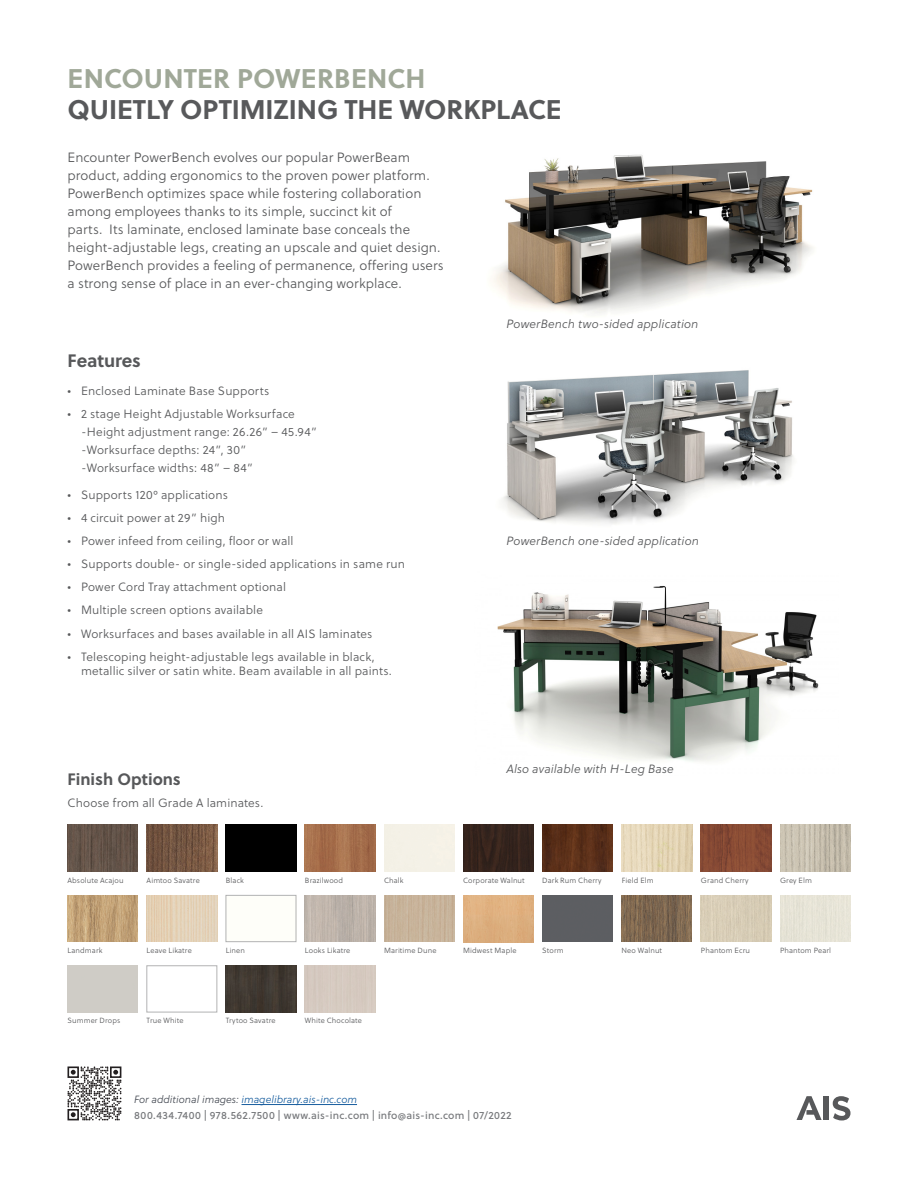
<style>
.page{position:relative;width:918px;height:1188px;background:#fff}
.page>*{position:absolute;margin:0;border:0;box-sizing:border-box;transform-origin:0 0}
.t1{font:700 27px/31.5px "Soleil";color:#58595b}
.t2{font:700 18px "Soleil";letter-spacing:-.005em;color:#57585a}
.t3{font:700 16.5px "Soleil";color:#57585a}
.Regular_Bullets{font:13.5px/18px "Soleil Lt";letter-spacing:.005em;color:#57585a}
.Regular_Bullets-2{font:12px/18px "Soleil Lt";letter-spacing:.01em;color:#57585a}
.Regular_Bullets-3{font:italic 12px "Soleil Lt";letter-spacing:.01em;color:#57585a}
.t4{font:10.5px "Soleil Bk";letter-spacing:.03em;color:#787a7d}
.t5{font:italic 10.5px "Soleil Lt";color:#175d9e}
.t6{font:7.5px "Soleil Lt";letter-spacing:.02em;color:#57585a}
.s1{color:#a0a898}
.s2{color:#464b54}
</style>
<div class="page">
<img style="left:502px;top:370px;width:291px;height:154px">
<img style="left:497px;top:586px;width:322px;height:176px">
<div style="left:226px;top:825px;width:70px;height:46px;background:#000"></div>
<img style="left:780px;top:825px;width:70px;height:46px">
<img style="left:147px;top:825px;width:70px;height:46px">
<img style="left:622px;top:825px;width:70px;height:46px">
<img style="left:68px;top:825px;width:70px;height:46px">
<img style="left:68px;top:895px;width:70px;height:47px">
<img style="left:701px;top:825px;width:70px;height:46px">
<div style="left:542px;top:895px;width:71px;height:47px;background:#5c5e62"></div>
<img style="left:147px;top:895px;width:70px;height:47px">
<div style="left:701px;top:895px;width:70px;height:47px;background:#d8cdb6"></div>
<div style="left:780px;top:895px;width:70px;height:47px;background:#e7e4d7"></div>
<img style="left:463px;top:825px;width:71px;height:46px">
<img style="left:542px;top:825px;width:71px;height:46px">
<img style="left:621px;top:895px;width:71px;height:47px">
<div style="left:463px;top:895px;width:71px;height:48px;background:#ddb07f"></div>
<img style="left:226px;top:966px;width:70px;height:46px">
<img style="left:305px;top:825px;width:70px;height:46px">
<img style="left:384px;top:895px;width:70px;height:47px">
<img style="left:305px;top:895px;width:70px;height:47px">
<div style="left:824px;top:1096px;width:5px;height:24px;background:#57585a"></div>
<svg style="left:833px;top:1096px;width:17px;height:24px"></svg>
<svg style="left:796px;top:1096px;width:26px;height:24px"></svg>
<svg style="left:68px;top:1066px;width:54px;height:54px"></svg>
<hr style="left:242px;top:1104px;width:115px;height:1px;background:#175d9e">
<img style="left:493px;top:154px;width:320px;height:160px">
<p class="t1" style="left:68px;top:61px;width:496px"><span class="s1">ENCOUNTER POWERBENCH<br></span>QUIETLY OPTIMIZING THE WORKPLACE</p>
<p class="Regular_Bullets" style="left:68px;top:149px;width:378px">Encounter PowerBench evolves our popular PowerBeam product, adding ergonomics to the proven power platform.<br>PowerBench optimizes space while fostering collaboration among employees thanks to its simple, succinct kit of<br>parts. Its laminate, enclosed laminate base conceals the height-adjustable legs, creating an upscale and quiet design.<br>PowerBench provides a feeling of permanence, offering users a strong sense of place in an ever-changing workplace.</p>
<p class="t2" style="left:68px;top:346px;width:75px">Features</p>
<p class="Regular_Bullets-2" style="left:68px;top:381px;width:203px">• Enclosed Laminate Base Supports</p>
<p class="Regular_Bullets-2" style="left:81px;top:404px;width:237px;text-indent:-14px">• 2 stage Height Adjustable Worksurface -Height adjustment range: 26.26” – 45.94” -Worksurface depths: 24”, 30” -Worksurface widths: 48” – 84”</p>
<p class="Regular_Bullets-2" style="left:68px;top:485px;width:162px">• Supports 120o applications</p>
<p class="Regular_Bullets-2" style="left:68px;top:508px;width:159px">• 4 circuit power at 29” high</p>
<p class="Regular_Bullets-2" style="left:68px;top:532px;width:228px">• Power infeed from ceiling, floor or wall</p>
<p class="Regular_Bullets-2" style="left:68px;top:555px;width:339px">• Supports double- or single-sided applications in same run</p>
<p class="Regular_Bullets-2" style="left:68px;top:578px;width:220px">• Power Cord Tray attachment optional</p>
<p class="Regular_Bullets-2" style="left:68px;top:601px;width:197px">• Multiple screen options available</p>
<p class="Regular_Bullets-2" style="left:68px;top:624px;width:307px">• Worksurfaces and bases available in all AIS laminates</p>
<p class="Regular_Bullets-2" style="left:81px;top:649px;width:312px;line-height:14.2px;text-indent:-14px">• Telescoping height-adjustable legs available in black, metallic silver or satin white. Beam available in all paints.</p>
<p class="t3" style="left:68px;top:766px;width:115px">Finish Options</p>
<p class="Regular_Bullets-2" style="left:68px;top:793px;width:198px">Choose from all Grade A laminates.</p>
<p class="Regular_Bullets-3" style="left:506px;top:315px;width:193px">PowerBench two-sided application</p>
<p class="Regular_Bullets-3" style="left:506px;top:532px;width:194px">PowerBench one-sided application</p>
<p class="Regular_Bullets-3" style="left:506px;top:760px;width:169px">Also available with H-Leg Base</p>
<p class="t6" style="left:68px;top:875px;width:58px">Absolute Acajou</p>
<p class="t6" style="left:147px;top:875px;width:55px">Aimtoo Savatre</p>
<p class="t6" style="left:226px;top:875px;width:20px">Black</p>
<p class="t6" style="left:622px;top:875px;width:33px">Field Elm</p>
<p class="t6" style="left:780px;top:875px;width:33px">Grey Elm</p>
<p class="t6" style="left:305px;top:875px;width:40px">Brazilwood</p>
<p class="t6" style="left:384px;top:875px;width:21px">Chalk</p>
<p class="t6" style="left:701px;top:875px;width:49px">Grand Cherry</p>
<p class="t6" style="left:463px;top:875px;width:63px">Corporate Walnut</p>
<p class="t6" style="left:542px;top:875px;width:61px">Dark Rum Cherry</p>
<p class="t6" style="left:68px;top:945px;width:37px">Landmark</p>
<p class="t6" style="left:147px;top:945px;width:47px">Leave Likatre</p>
<p class="t6" style="left:542px;top:945px;width:23px">Storm</p>
<p class="t6" style="left:701px;top:945px;width:51px">Phantom Ecru</p>
<p class="t6" style="left:780px;top:945px;width:53px">Phantom Pearl</p>
<p class="t6" style="left:226px;top:945px;width:21px">Linen</p>
<p class="t6" style="left:305px;top:945px;width:47px">Looks Likatre</p>
<p class="t6" style="left:463px;top:945px;width:55px">Midwest Maple</p>
<p class="t6" style="left:621px;top:945px;width:42px">Neo Walnut</p>
<p class="t6" style="left:384px;top:945px;width:54px">Maritime Dune</p>
<p class="t6" style="left:68px;top:1015px;width:54px">Summer Drops</p>
<p class="t6" style="left:147px;top:1015px;width:38px">True White</p>
<p class="t6" style="left:226px;top:1015px;width:51px">Trytoo Savatre</p>
<p class="t6" style="left:305px;top:1015px;width:59px">White Chocolate</p>
<p class="t5" style="left:134px;top:1092px;width:224px"><span class="s2">For additional images:</span> imagelibrary.ais-inc.com</p>
<p class="t4" style="left:134px;top:1107px;width:379px">800.434.7400 | 978.562.7500 | www.ais-inc.com | info@ais-inc.com | 07/2022</p>
</div>
